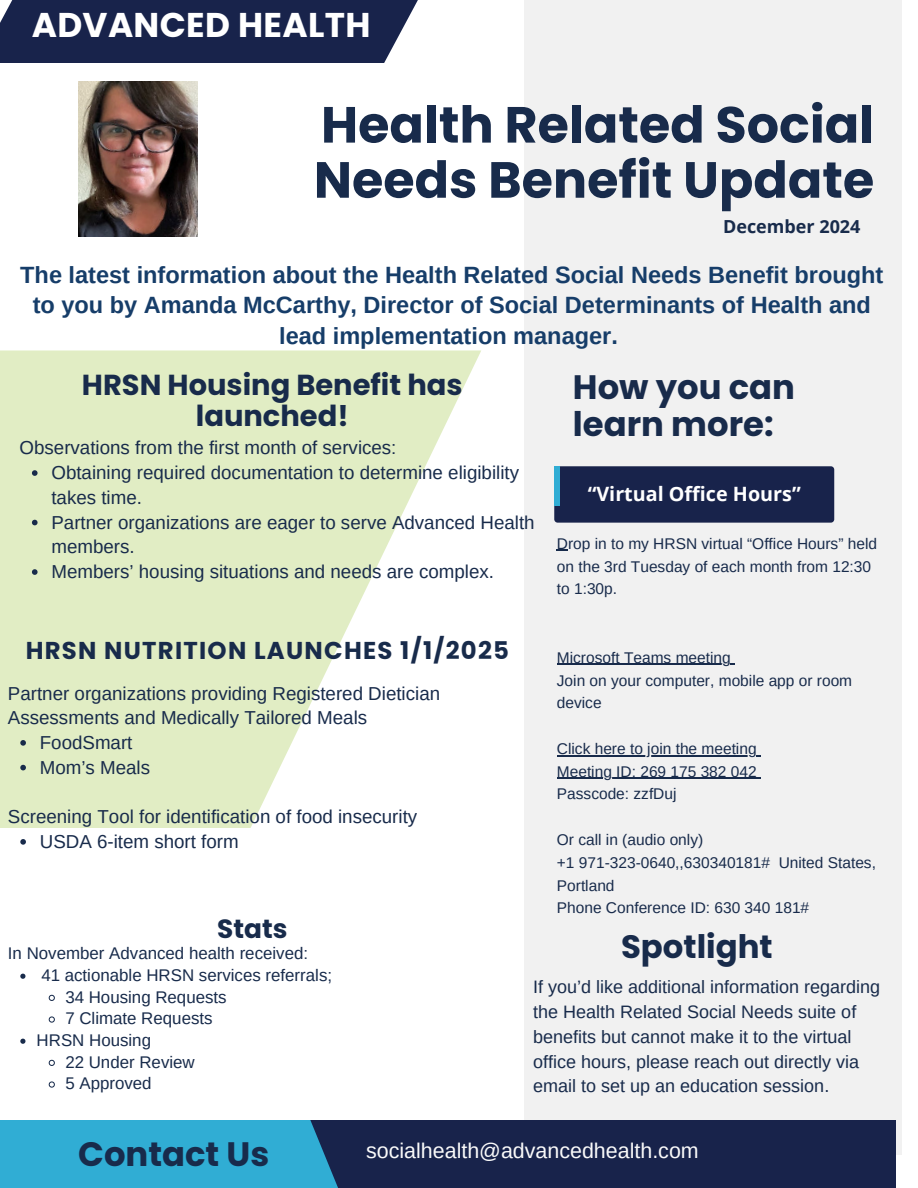
<style>
.page{position:relative;width:918px;height:1188px;background:#fff}
.page>*{position:absolute;margin:0;border:0;box-sizing:border-box;transform-origin:0 0}
.t1{font:700 50.85px/55.2px "Poppins";color:#182b4b}
.t2{font:700 34.35px "Poppins";letter-spacing:.01em;color:#fff}
.t3{font:700 33.9px/37px "Poppins";color:#182b4b}
.t4{font:700 32.4px "Poppins";color:#182b4b}
.t5{font:700 28.95px/31.5px "Poppins";color:#182b4b;text-align:center}
.t6{font:700 26.4px "Poppins";color:#182b4b}
.t7{font:700 24.3px "Poppins";letter-spacing:.05em;color:#182b4b}
.t8{font:700 23.55px/30.3px "Arimo";color:#163d69;text-align:center}
.t9{font:21.45px "Arimo";color:#fafafa}
.t10{font:700 19.8px "Open Sans";color:#fff}
.t11{font:18.75px/24.8px "Arimo";color:#182b4b}
.t12{font:18px/24.8px "Arimo";color:#182b4b}
.t13{font:700 18px "Open Sans";color:#182b4b}
.t14{font:16.95px "Arimo";color:#182b4b}
.t15{font:15.45px/22.8px "Arimo";color:#182b4b}
</style>
<div class="page">
<div style="left:524px;top:0;width:378px;height:1155px;background:#f1f1f1"></div>
<div style="left:234px;top:1120px;width:662px;height:68px;background:#18234b"></div>
<div style="left:0;top:1120px;width:338px;height:68px;background:#30add4"></div>
<div style="left:554px;top:466px;width:280px;height:57px;background:#18234b;border-radius:3px"></div>
<div style="left:554px;top:466px;width:6px;height:40px;background:#30add4"></div>
<div style="left:0;top:0;width:459px;height:63px;background:#18234b"></div>
<img style="left:78px;top:82px;width:119px;height:154px">
<svg style="left:0;top:350px;width:481px;height:478px;fill:#e1edc4"></svg>
<svg style="left:20px;top:974px;width:5px;height:5px"></svg>
<svg style="left:48px;top:994px;width:7px;height:7px"></svg>
<svg style="left:48px;top:1016px;width:7px;height:7px"></svg>
<svg style="left:20px;top:1039px;width:5px;height:5px"></svg>
<svg style="left:48px;top:1059px;width:7px;height:7px"></svg>
<svg style="left:48px;top:1081px;width:7px;height:7px"></svg>
<hr style="left:557px;top:664px;width:174px;height:1px;background:#182b4b">
<hr style="left:557px;top:755px;width:200px;height:1px;background:#182b4b">
<hr style="left:557px;top:778px;width:200px;height:1px;background:#182b4b">
<svg style="left:32px;top:470px;width:6px;height:6px"></svg>
<svg style="left:32px;top:520px;width:6px;height:5px"></svg>
<svg style="left:32px;top:569px;width:6px;height:6px"></svg>
<svg style="left:20px;top:740px;width:6px;height:6px"></svg>
<svg style="left:20px;top:765px;width:6px;height:5px"></svg>
<svg style="left:20px;top:839px;width:6px;height:6px"></svg>
<h2 class="t2" style="left:32px;top:5px;width:340px">ADVANCED HEALTH</h2>
<h1 class="t1" style="left:314px;top:97px;width:562px">Health Related Social<br>Needs Benefit Update</h1>
<p class="t13" style="left:723px;top:214px;width:139px">December 2024</p>
<p class="t8" style="left:20px;top:260px;width:865px">The latest information about the Health Related Social Needs Benefit brought to you by Amanda McCarthy, Director of Social Determinants of Health and lead implementation manager.</p>
<h3 class="t5" style="left:82px;top:369px;width:382px">HRSN Housing Benefit has launched!</h3>
<p class="t11" style="left:51px;top:436px;width:485px;text-indent:-32px">Observations from the first month of services:<br>Obtaining required documentation to determine eligibility takes time.<br>Partner organizations are eager to serve Advanced Health members.<br>Members’ housing situations and needs are complex.</p>
<h3 class="t3" style="left:573px;top:368px;width:224px">How you can learn more:</h3>
<p class="t10" style="left:588px;top:480px;width:215px">“Virtual Office Hours”</p>
<p class="t15" style="left:557px;top:532px;width:322px">Drop in to my HRSN virtual “Office Hours” held on the 3rd Tuesday of each month from 12:30 to 1:30p.</p>
<p class="t7" style="left:26px;top:637px;width:485px">HRSN NUTRITION LAUNCHES 1/1/2025</p>
<p class="t11" style="left:8px;top:681px;width:434px">Partner organizations providing Registered Dietician</p>
<p class="t11" style="left:8px;top:706px;width:361px">Assessments and Medically Tailored Meals</p>
<p class="t11" style="left:40px;top:730px;width:94px">FoodSmart</p>
<p class="t11" style="left:40px;top:755px;width:112px">Mom’s Meals</p>
<p class="t11" style="left:40px;top:805px;width:379px;text-indent:-32px">Screening Tool for identification of food insecurity<br>USDA 6-item short form</p>
<h3 class="t6" style="left:217px;top:913px;width:72px">Stats</h3>
<p class="t14" style="left:8px;top:943px;width:302px">In November Advanced health received:</p>
<p class="t14" style="left:41px;top:964px;width:292px">41 actionable HRSN services referrals;</p>
<p class="t14" style="left:65px;top:986px;width:163px">34 Housing Requests</p>
<p class="t14" style="left:65px;top:1008px;width:149px">7 Climate Requests</p>
<p class="t14" style="left:37px;top:1029px;width:116px">HRSN Housing</p>
<p class="t14" style="left:65px;top:1051px;width:131px">22 Under Review</p>
<p class="t14" style="left:65px;top:1073px;width:88px">5 Approved</p>
<p class="t15" style="left:557px;top:646px;width:297px">Microsoft Teams meeting<br>Join on your computer, mobile app or room device</p>
<p class="t15" style="left:557px;top:737px;width:201px;text-align:justify">Click here to join the meeting Meeting ID: 269 175 382 042<br>Passcode: zzfDuj</p>
<p class="t15" style="left:557px;top:828px;width:321px">Or call in (audio only)<br>+1 971-323-0640,,630340181# United States,<br>Portland<br>Phone Conference ID: 630 340 181#</p>
<h3 class="t4" style="left:621px;top:928px;width:153px">Spotlight</h3>
<p class="t12" style="left:533px;top:975px;width:349px">If you’d like additional information regarding the Health Related Social Needs suite of benefits but cannot make it to the virtual office hours, please reach out directly via email to set up an education session.</p>
<h3 class="t3" style="left:78px;top:1135px;width:193px">Contact Us</h3>
<p class="t9" style="left:366px;top:1137px;width:334px">socialhealth@advancedhealth.com</p>
</div>
